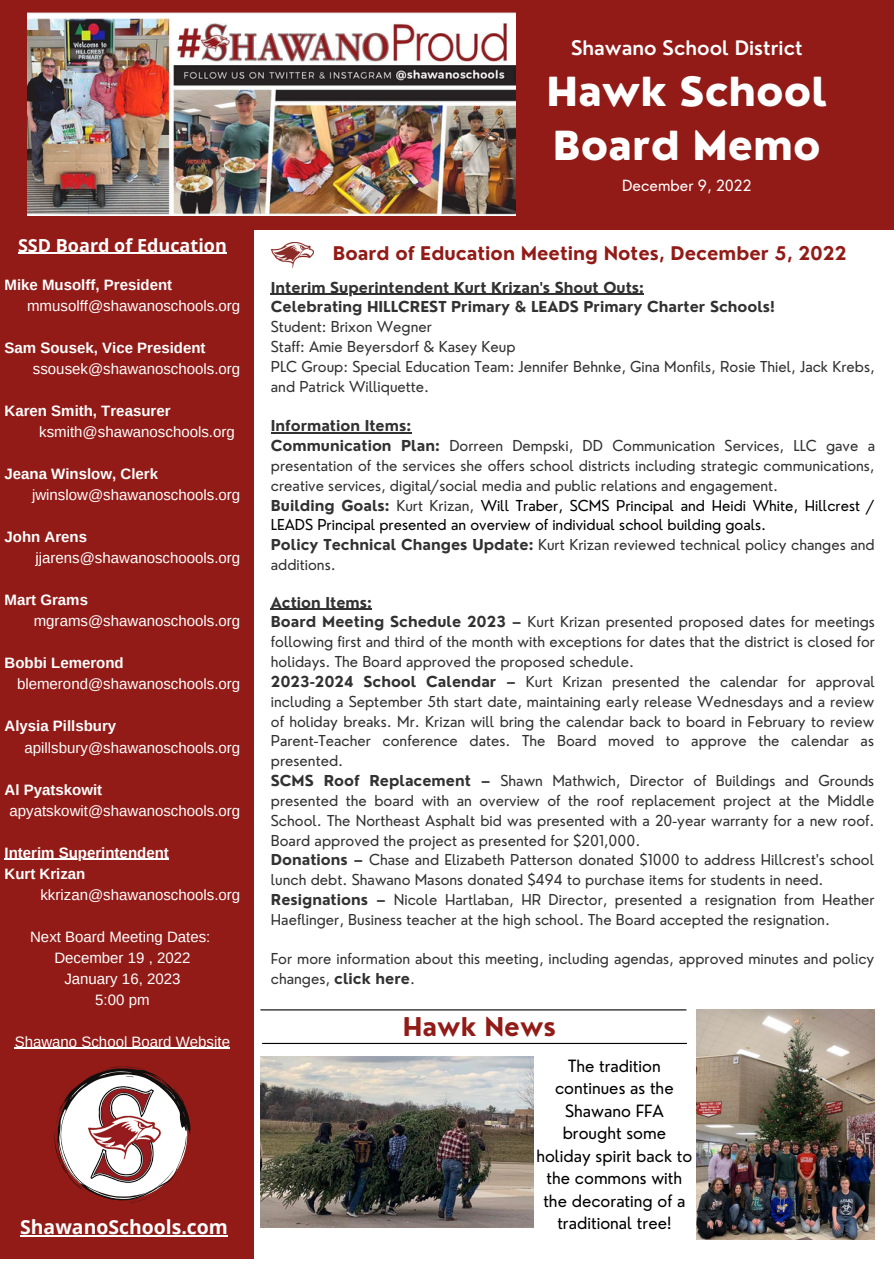
<style>
.page{position:relative;width:894px;height:1264px;background:#fff}
.page>*{position:absolute;margin:0;border:0;box-sizing:border-box;transform-origin:0 0}
.t1{font:800 39px/54.2px "Nourd";color:#fff}
.t2{font:700 25.2px "Nourd";color:#921b17}
.t3{font:600 19.5px "Nourd";color:#fff}
.t4{font:700 19.35px "Open Sans";color:#fff}
.t5{font:700 18.3px "Nourd";color:#921b17}
.t6{font:700 18px "Open Sans";color:#fff}
.t7{font:16.5px/22.5px "Nourd";color:#000;text-align:center}
.t8{font:15px/21px "Arimo";color:#fff;text-align:center}
.t9{font:700 15px/21px "Arimo";color:#fff}
.t10{font:15px "Nourd";color:#fff}
.t11{font:14.7px/19.8px "Nourd";color:#323232}
.t12{font:700 14.7px/19.8px "Nourd";color:#323232}
.s1{font-weight:700}
.s2{color:#000}
</style>
<div class="page">
<div style="left:0;top:0;width:893px;height:230px;background:#921b17"></div>
<div style="left:0;top:228px;width:254px;height:1030px;background:#921b17"></div>
<img style="left:271px;top:243px;width:42px;height:24px">
<svg style="left:55px;top:1066px;width:135px;height:136px"></svg>
<img style="left:88px;top:1086px;width:73px;height:96px">
<img style="left:28px;top:13px;width:487px;height:202px">
<hr style="left:260px;top:1009px;width:426px;height:1px;background:#000">
<hr style="left:262px;top:1042px;width:424px;height:2px;background:#000">
<img style="left:260px;top:1056px;width:273px;height:171px">
<img style="left:696px;top:1009px;width:178px;height:230px">
<hr style="left:271px;top:294px;width:372px;height:1px;background:#323232">
<hr style="left:271px;top:432px;width:140px;height:1px;background:#323232">
<hr style="left:271px;top:608px;width:101px;height:2px;background:#323232">
<hr style="left:20px;top:1234px;width:208px;height:2px;background:#fff">
<hr style="left:18px;top:253px;width:209px;height:1px;background:#fff">
<hr style="left:5px;top:858px;width:164px;height:1px;background:#fff">
<hr style="left:15px;top:1047px;width:215px;height:1px;background:#fff">
<p class="t6" style="left:18px;top:233px;width:210px">SSD Board of Education</p>
<p class="t9" style="left:5px;top:274px;width:169px">Mike Musolff, President</p>
<p class="t8" style="left:27px;top:295px;width:214px">mmusolff@shawanoschools.org</p>
<p class="t9" style="left:5px;top:337px;width:202px">Sam Sousek, Vice President</p>
<p class="t8" style="left:33px;top:358px;width:209px">ssousek@shawanoschools.org</p>
<p class="t9" style="left:5px;top:400px;width:167px">Karen Smith, Treasurer</p>
<p class="t8" style="left:39px;top:421px;width:197px">ksmith@shawanoschools.org</p>
<p class="t9" style="left:5px;top:463px;width:155px">Jeana Winslow, Clerk</p>
<p class="t8" style="left:32px;top:484px;width:209px">jwinslow@shawanoschools.org</p>
<p class="t9" style="left:5px;top:526px;width:84px">John Arens</p>
<p class="t8" style="left:35px;top:547px;width:206px">jjarens@shawanoschoools.org</p>
<p class="t9" style="left:5px;top:589px;width:85px">Mart Grams</p>
<p class="t8" style="left:34px;top:610px;width:208px">mgrams@shawanoschools.org</p>
<p class="t9" style="left:5px;top:652px;width:121px">Bobbi Lemerond</p>
<p class="t8" style="left:17px;top:673px;width:224px">blemerond@shawanoschools.org</p>
<p class="t9" style="left:5px;top:715px;width:113px">Alysia Pillsbury</p>
<p class="t8" style="left:25px;top:736px;width:217px">apillsbury@shawanoschools.org</p>
<p class="t9" style="left:5px;top:778px;width:99px">Al Pyatskowit</p>
<p class="t8" style="left:10px;top:799px;width:232px">apyatskowit@shawanoschools.org</p>
<p class="t9" style="left:5px;top:842px;width:166px">Interim Superintendent<br>Kurt Krizan</p>
<p class="t8" style="left:40px;top:884px;width:201px">kkrizan@shawanoschools.org</p>
<p class="t8" style="left:30px;top:926px;width:182px">Next Board Meeting Dates:<br>December 19 , 2022<br>January 16, 2023<br>5:00 pm</p>
<p class="t8" style="left:15px;top:1031px;width:217px">Shawano School Board Website</p>
<h3 class="t4" style="left:20px;top:1213px;width:209px">ShawanoSchools.com</h3>
<h3 class="t3" style="left:571px;top:36px;width:233px">Shawano School District</h3>
<h1 class="t1" style="left:546px;top:64px;width:282px">Hawk School<br>Board Memo</h1>
<p class="t10" style="left:622px;top:176px;width:131px">December 9, 2022</p>
<p class="t5" style="left:333px;top:242px;width:515px">Board of Education Meeting Notes, December 5, 2022</p>
<p class="t12" style="left:271px;top:277px;width:505px">Interim Superintendent Kurt Krizan's Shout Outs:<br>Celebrating HILLCREST Primary &amp; LEADS Primary Charter Schools!</p>
<p class="t11" style="left:271px;top:317px;width:605px">Student: Brixon Wegner<br>Staff: Amie Beyersdorf &amp; Kasey Keup<br>PLC Group: Special Education Team: Jennifer Behnke, Gina Monfils, Rosie Thiel, Jack Krebs, and Patrick Williquette.</p>
<p class="t11" style="left:271px;top:416px;width:605px"><span class="s1">Information Items:<br>Communication Plan:</span> Dorreen Dempski, DD Communication Services, LLC gave a presentation of the services she offers school districts including strategic communications, creative services, digital/social media and public relations and engagement.<br><span class="s1">Building Goals:</span> Kurt Krizan, <span class="s2">Will Traber, SCMS Principal and Heidi White, Hillcrest / LEADS Principal presented an overview of individual school building goals.<br></span><span class="s1">Policy Technical Changes Update:</span> Kurt Krizan reviewed technical policy changes and additions.</p>
<p class="t11" style="left:271px;top:592px;width:605px"><span class="s1">Action Items:<br>Board Meeting Schedule 2023 –</span> Kurt Krizan presented proposed dates for meetings following first and third of the month with exceptions for dates that the district is closed for holidays. The Board approved the proposed schedule.<br><span class="s1">2023-2024 School Calendar –</span> Kurt Krizan presented the calendar for approval including a September 5th start date, maintaining early release Wednesdays and a review of holiday breaks. Mr. Krizan will bring the calendar back to board in February to review Parent-Teacher conference dates. The Board moved to approve the calendar as presented.<br><span class="s1">SCMS Roof Replacement –</span> Shawn Mathwich, Director of Buildings and Grounds presented the board with an overview of the roof replacement project at the Middle School. The Northeast Asphalt bid was presented with a 20-year warranty for a new roof.<br>Board approved the project as presented for $201,000.<br><span class="s1">Donations –</span> Chase and Elizabeth Patterson donated $1000 to address Hillcrest's school lunch debt. Shawano Masons donated $494 to purchase items for students in need.<br><span class="s1">Resignations –</span> Nicole Hartlaban, HR Director, presented a resignation from Heather Haeflinger, Business teacher at the high school. The Board accepted the resignation.</p>
<p class="t11" style="left:271px;top:949px;width:605px">For more information about this meeting, including agendas, approved minutes and policy changes, <span class="s1">click here</span>.</p>
<h2 class="t2" style="left:403px;top:1010px;width:155px">Hawk News</h2>
<p class="t7" style="left:536px;top:1054px;width:157px">The tradition continues as the<br>Shawano FFA brought some holiday spirit back to the commons with the decorating of a traditional tree!</p>
</div>
